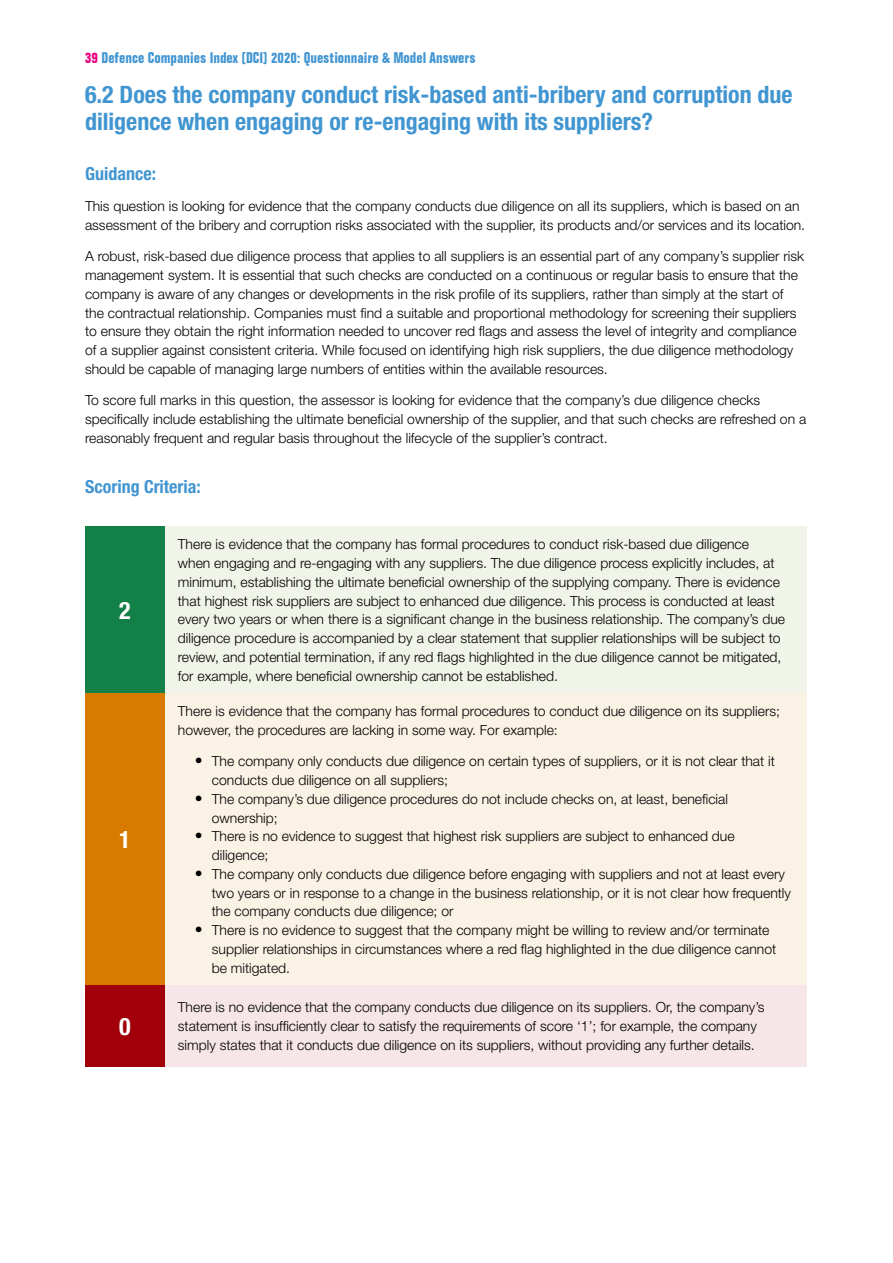
<style>
.page{position:relative;width:893px;height:1263px;background:#fff}
.page>*{position:absolute;margin:0;border:0;box-sizing:border-box;transform-origin:0 0}
.t1{font:700 condensed 24px/27px "Helvetica Neue LT Pro";color:#4195d1}
.t2{font:700 condensed 24px "Helvetica Neue LT Pro";color:#fff}
.t3{font:700 condensed 18px "Helvetica Neue LT Pro";color:#4195d1}
.t4{font:700 condensed 15px "Folio BT";color:#4195d1}
.t5{font:300 13.95px/18.8px "Helvetica Neue LT Pro";color:#000}
.s1{color:#e6007d}
.s2{font-weight:500;font-stretch:condensed;font-size:15.75px}
</style>
<div class="page">
<div style="left:85px;top:526px;width:80px;height:167px;background:#128047"></div>
<div style="left:165px;top:526px;width:641px;height:167px;background:#f1f5e9"></div>
<div style="left:85px;top:693px;width:80px;height:292px;background:#d87a00"></div>
<div style="left:165px;top:693px;width:641px;height:292px;background:#fbf2e6"></div>
<div style="left:85px;top:985px;width:80px;height:82px;background:#a1000a"></div>
<div style="left:165px;top:985px;width:641px;height:82px;background:#f6e6e7"></div>
<p class="t4" style="left:85px;top:49px;width:392px"><span class="s1">39</span> Defence Companies Index (DCI) 2020: Questionnaire &amp; Model Answers</p>
<h1 class="t1" style="left:85px;top:80px;width:709px">6.2 Does the company conduct risk-based anti-bribery and corruption due diligence when engaging or re-engaging with its suppliers?</h1>
<p class="t3" style="left:85px;top:162px;width:72px">Guidance:</p>
<p class="t5" style="left:85px;top:196px;width:722px">This question is looking for evidence that the company conducts due diligence on all its suppliers, which is based on an assessment of the bribery and corruption risks associated with the supplier, its products and/or services and its location.</p>
<p class="t5" style="left:85px;top:247px;width:721px">A robust, risk-based due diligence process that applies to all suppliers is an essential part of any company’s supplier risk management system. It is essential that such checks are conducted on a continuous or regular basis to ensure that the company is aware of any changes or developments in the risk profile of its suppliers, rather than simply at the start of the contractual relationship. Companies must find a suitable and proportional methodology for screening their suppliers to ensure they obtain the right information needed to uncover red flags and assess the level of integrity and compliance of a supplier against consistent criteria. While focused on identifying high risk suppliers, the due diligence methodology should be capable of managing large numbers of entities within the available resources.</p>
<p class="t5" style="left:85px;top:391px;width:723px">To score full marks in this question, the assessor is looking for evidence that the company’s due diligence checks specifically include establishing the ultimate beneficial ownership of the supplier, and that such checks are refreshed on a reasonably frequent and regular basis throughout the lifecycle of the supplier’s contract.</p>
<p class="t3" style="left:85px;top:476px;width:117px">Scoring Criteria:</p>
<h1 class="t2" style="left:119px;top:595px;width:13px">2</h1>
<h1 class="t2" style="left:119px;top:825px;width:13px">1</h1>
<h1 class="t2" style="left:119px;top:1011px;width:13px">0</h1>
<p class="t5" style="left:178px;top:535px;width:609px">There is evidence that the company has formal procedures to conduct risk-based due diligence<br>when engaging and re-engaging with any suppliers. The due diligence process explicitly includes, at minimum, establishing the ultimate beneficial ownership of the supplying company. There is evidence that highest risk suppliers are subject to enhanced due diligence. This process is conducted at least every two years or when there is a significant change in the business relationship. The company’s due diligence procedure is accompanied by a clear statement that supplier relationships will be subject to review, and potential termination, if any red flags highlighted in the due diligence cannot be mitigated, for example, where beneficial ownership cannot be established.</p>
<p class="t5" style="left:178px;top:701px;width:604px">There is evidence that the company has formal procedures to conduct due diligence on its suppliers; however, the procedures are lacking in some way. For example:</p>
<p class="t5" style="left:212px;top:752px;width:565px;text-indent:-17px"><span class="s2">•</span> The company only conducts due diligence on certain types of suppliers, or it is not clear that it conducts due diligence on all suppliers;</p>
<p class="t5" style="left:212px;top:789px;width:518px;text-indent:-17px"><span class="s2">•</span> The company’s due diligence procedures do not include checks on, at least, beneficial ownership;</p>
<p class="t5" style="left:212px;top:827px;width:524px;text-indent:-17px"><span class="s2">•</span> There is no evidence to suggest that highest risk suppliers are subject to enhanced due diligence;</p>
<p class="t5" style="left:212px;top:864px;width:581px;text-indent:-17px"><span class="s2">•</span> The company only conducts due diligence before engaging with suppliers and not at least every two years or in response to a change in the business relationship, or it is not clear how frequently the company conducts due diligence; or</p>
<p class="t5" style="left:212px;top:920px;width:566px;text-indent:-17px"><span class="s2">•</span> There is no evidence to suggest that the company might be willing to review and/or terminate supplier relationships in circumstances where a red flag highlighted in the due diligence cannot be mitigated.</p>
<p class="t5" style="left:178px;top:997px;width:588px">There is no evidence that the company conducts due diligence on its suppliers. Or, the company’s statement is insufficiently clear to satisfy the requirements of score ‘1’; for example, the company simply states that it conducts due diligence on its suppliers, without providing any further details.</p>
</div>
